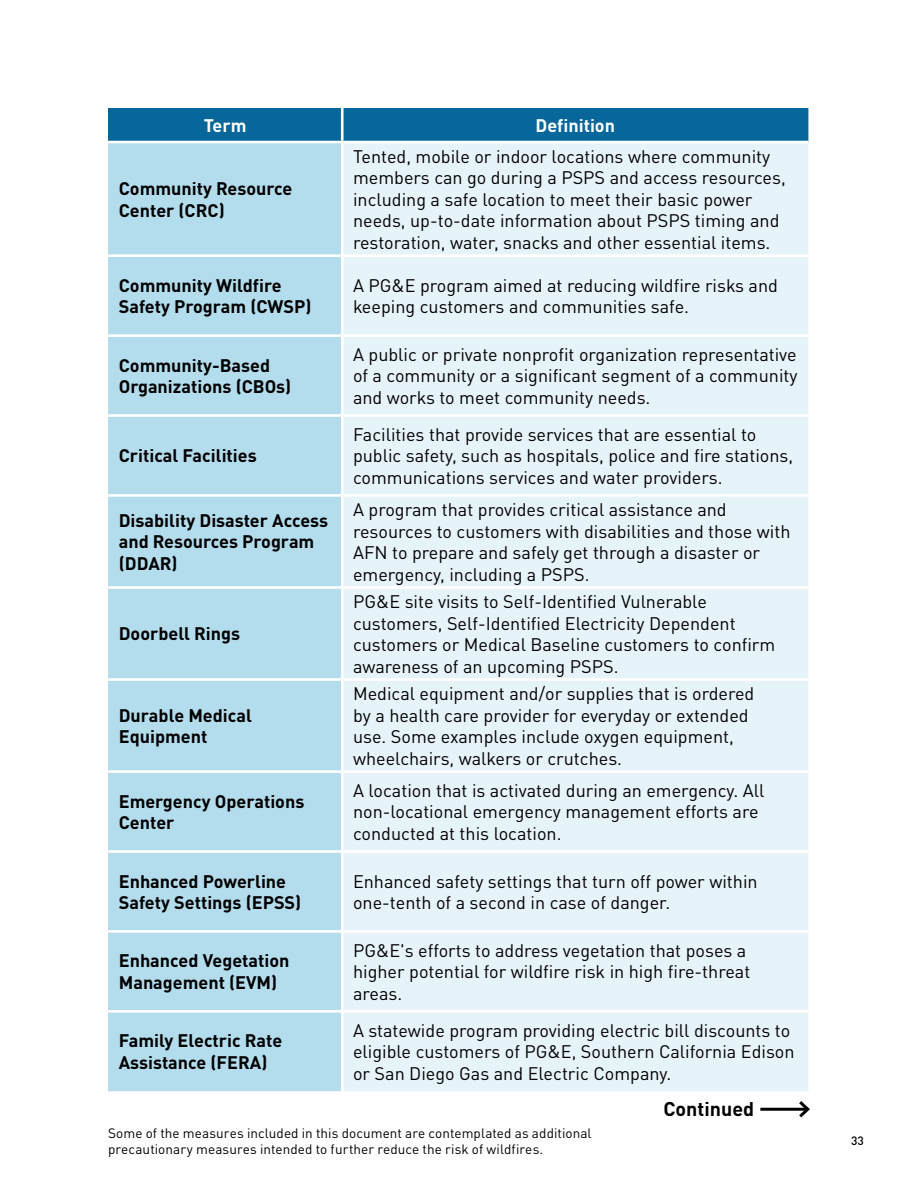
<style>
.page{position:relative;width:918px;height:1188px;background:#fff}
.page>*{position:absolute;margin:0;border:0;box-sizing:border-box;transform-origin:0 0}
.t1{font:700 19.65px "Hnhpkc DINOT";color:#000}
.t2{font:18px/21.6px "Xjwdyb DINOT";color:#000}
.t3{font:700 18px/21.6px "Hnhpkc DINOT";color:#000}
.t4{font:700 18px "Hnhpkc DINOT";color:#fff}
.t5{font:13.5px/16.2px "Mvxmss DINOT";letter-spacing:.005em;color:#000}
.t6{font:500 12px "Jgljqd DINOT";color:#000}
</style>
<div class="page">
<div style="left:108px;top:108px;width:700px;height:33px;background:#07679b"></div>
<div style="left:108px;top:143px;width:233px;height:948px;background:#b3dced"></div>
<div style="left:344px;top:143px;width:464px;height:948px;background:#e6f3f9"></div>
<hr style="left:108px;top:254px;width:233px;height:3px;background:#fff">
<hr style="left:344px;top:254px;width:464px;height:3px;background:#fff">
<hr style="left:108px;top:334px;width:233px;height:3px;background:#fff">
<hr style="left:344px;top:334px;width:464px;height:3px;background:#fff">
<hr style="left:108px;top:414px;width:233px;height:3px;background:#fff">
<hr style="left:344px;top:414px;width:464px;height:3px;background:#fff">
<hr style="left:108px;top:494px;width:233px;height:3px;background:#fff">
<hr style="left:344px;top:494px;width:464px;height:3px;background:#fff">
<hr style="left:108px;top:586px;width:233px;height:3px;background:#fff">
<hr style="left:344px;top:586px;width:464px;height:3px;background:#fff">
<hr style="left:108px;top:678px;width:233px;height:3px;background:#fff">
<hr style="left:344px;top:678px;width:464px;height:3px;background:#fff">
<hr style="left:108px;top:770px;width:233px;height:3px;background:#fff">
<hr style="left:344px;top:770px;width:464px;height:3px;background:#fff">
<hr style="left:108px;top:850px;width:233px;height:3px;background:#fff">
<hr style="left:344px;top:850px;width:464px;height:3px;background:#fff">
<hr style="left:108px;top:930px;width:233px;height:3px;background:#fff">
<hr style="left:344px;top:930px;width:464px;height:3px;background:#fff">
<hr style="left:108px;top:1010px;width:233px;height:3px;background:#fff">
<hr style="left:344px;top:1010px;width:464px;height:3px;background:#fff">
<hr style="left:341px;top:108px;width:3px;height:33px;background:#fff">
<hr style="left:760px;top:1108px;width:48px;height:3px;background:#000">
<svg style="left:796px;top:1101px;width:14px;height:17px"></svg>
<p class="t4" style="left:204px;top:114px;width:44px">Term</p>
<p class="t4" style="left:536px;top:114px;width:81px">Definition</p>
<p class="t3" style="left:119px;top:177px;width:175px">Community Resource<br>Center (CRC)</p>
<p class="t2" style="left:353px;top:145px;width:434px">Tented, mobile or indoor locations where community members can go during a PSPS and access resources, including a safe location to meet their basic power needs, up-to-date information about PSPS timing and restoration, water, snacks and other essential items.</p>
<p class="t3" style="left:119px;top:274px;width:194px">Community Wildfire<br>Safety Program (CWSP)</p>
<p class="t2" style="left:353px;top:274px;width:426px">A PG&amp;E program aimed at reducing wildfire risks and keeping customers and communities safe.</p>
<p class="t3" style="left:119px;top:354px;width:174px">Community-Based<br>Organizations (CBOs)</p>
<p class="t2" style="left:353px;top:343px;width:446px;text-align:justify">A public or private nonprofit organization representative of a community or a significant segment of a community and works to meet community needs.</p>
<p class="t3" style="left:119px;top:445px;width:140px">Critical Facilities</p>
<p class="t2" style="left:353px;top:423px;width:442px">Facilities that provide services that are essential to public safety, such as hospitals, police and fire stations, communications services and water providers.</p>
<p class="t3" style="left:119px;top:509px;width:211px">Disability Disaster Access and Resources Program (DDAR)</p>
<p class="t2" style="left:353px;top:498px;width:439px">A program that provides critical assistance and resources to customers with disabilities and those with AFN to prepare and safely get through a disaster or emergency, including a PSPS.</p>
<p class="t3" style="left:119px;top:623px;width:123px">Doorbell Rings</p>
<p class="t3" style="left:119px;top:704px;width:135px">Durable Medical<br>Equipment</p>
<p class="t2" style="left:353px;top:590px;width:424px">PG&amp;E site visits to Self-Identified Vulnerable customers, Self-Identified Electricity Dependent customers or Medical Baseline customers to confirm awareness of an upcoming PSPS.</p>
<p class="t2" style="left:353px;top:682px;width:403px">Medical equipment and/or supplies that is ordered by a health care provider for everyday or extended use. Some examples include oxygen equipment, wheelchairs, walkers or crutches.</p>
<p class="t3" style="left:119px;top:790px;width:187px">Emergency Operations<br>Center</p>
<p class="t2" style="left:353px;top:779px;width:413px">A location that is activated during an emergency. All non-locational emergency management efforts are conducted at this location.</p>
<p class="t3" style="left:119px;top:870px;width:184px">Enhanced Powerline<br>Safety Settings (EPSS)</p>
<p class="t2" style="left:353px;top:870px;width:406px">Enhanced safety settings that turn off power within one-tenth of a second in case of danger.</p>
<p class="t3" style="left:119px;top:950px;width:172px">Enhanced Vegetation<br>Management (EVM)</p>
<p class="t2" style="left:353px;top:939px;width:399px">PG&amp;E's efforts to address vegetation that poses a higher potential for wildfire risk in high fire-threat areas.</p>
<p class="t3" style="left:119px;top:1030px;width:165px">Family Electric Rate<br>Assistance (FERA)</p>
<p class="t2" style="left:353px;top:1019px;width:443px">A statewide program providing electric bill discounts to eligible customers of PG&amp;E, Southern California Edison or San Diego Gas and Electric Company.</p>
<p class="t1" style="left:663px;top:1096px;width:92px">Continued</p>
<p class="t5" style="left:108px;top:1125px;width:485px">Some of the measures included in this document are contemplated as additional precautionary measures intended to further reduce the risk of wildfires.</p>
<p class="t6" style="left:851px;top:1133px;width:14px">33</p>
</div>
